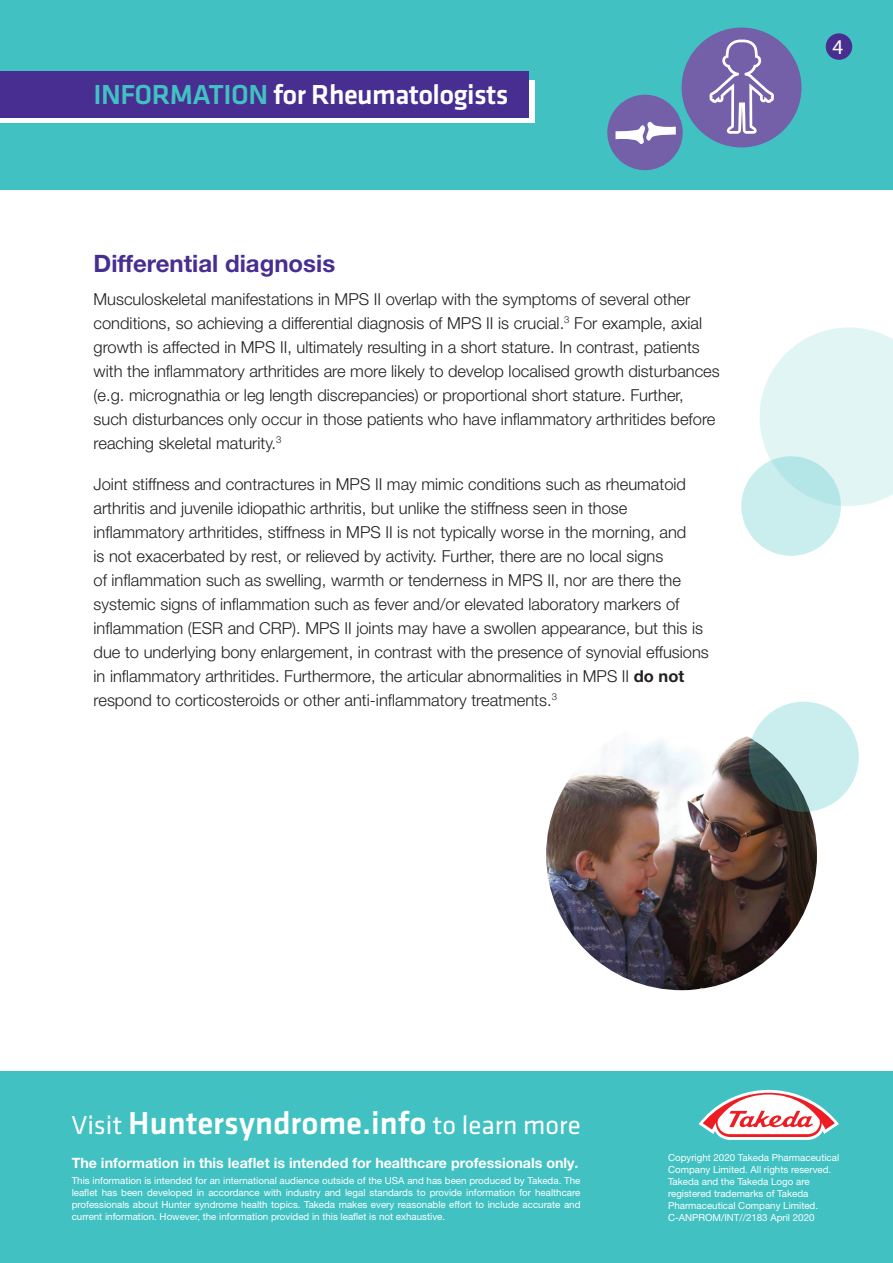
<style>
.page{position:relative;width:893px;height:1263px;background:#fff}
.page>*{position:absolute;margin:0;border:0;box-sizing:border-box;transform-origin:0 0}
.t1{font:500 33px "Klavika";color:#fff}
.t2{font:500 28.5px "Klavika";letter-spacing:-.02em;color:#fff}
.heading{font:700 24px "Helvetica Neue LT Pro";color:#482e91}
.t3{font:21px "Myriad Pro";color:#fff}
.Body_Copy{font:300 16.5px/24px "Helvetica Neue LT Pro";color:#231f20}
.t4{font:700 14.25px "Helvetica Neue LT Pro";color:#fff}
.t5{font:9.75px/12px "Helvetica Neue LT Pro";color:#fff;text-align:justify}
.s1{color:#41c1c2}
.s2{font-weight:700}
.s3{font-weight:400;font-size:27px}
</style>
<div class="page">
<div style="left:0;top:0;width:893px;height:190px;background:#41c1c2"></div>
<div style="left:826px;top:33px;width:26px;height:27px;background:#482e91;border-radius:50%"></div>
<div style="left:741px;top:456px;width:100px;height:100px;background:#caedee;border-radius:50%"></div>
<img style="left:546px;top:719px;width:271px;height:271px;border-radius:135px">
<svg style="left:759px;top:327px;width:134px;height:179px"></svg>
<svg style="left:749px;top:702px;width:110px;height:110px;background:#a6c7c8"></svg>
<div style="left:0;top:1071px;width:893px;height:192px;background:#41c1c2"></div>
<svg style="left:0;top:80px;width:535px;height:43px;background:#e1dced"></svg>
<div style="left:0;top:71px;width:528px;height:46px;background:#482e91"></div>
<div style="left:682px;top:28px;width:119px;height:119px;background:#7460a8;border-radius:50%"></div>
<div style="left:607px;top:95px;width:76px;height:75px;background:#7460a8;border-radius:50%"></div>
<svg style="left:615px;top:121px;width:61px;height:23px"></svg>
<svg style="left:709px;top:40px;width:65px;height:94px"></svg>
<svg style="left:699px;top:1090px;width:140px;height:50px"></svg>
<p class="t2" style="left:94px;top:79px;width:416px"><span class="s1">INFORMATION</span> for Rheumatologists</p>
<p class="heading" style="left:94px;top:249px;width:243px">Differential diagnosis</p>
<p class="Body_Copy" style="left:94px;top:287px;width:628px">Musculoskeletal manifestations in MPS II overlap with the symptoms of several other conditions, so achieving a differential diagnosis of MPS II is crucial.<sup>3</sup> For example, axial growth is affected in MPS II, ultimately resulting in a short stature. In contrast, patients with the inflammatory arthritides are more likely to develop localised growth disturbances (e.g. micrognathia or leg length discrepancies) or proportional short stature. Further, such disturbances only occur in those patients who have inflammatory arthritides before reaching skeletal maturity.<sup>3</sup></p>
<p class="Body_Copy" style="left:94px;top:472px;width:617px">Joint stiffness and contractures in MPS II may mimic conditions such as rheumatoid arthritis and juvenile idiopathic arthritis, but unlike the stiffness seen in those inflammatory arthritides, stiffness in MPS II is not typically worse in the morning, and<br>is not exacerbated by rest, or relieved by activity. Further, there are no local signs<br>of inflammation such as swelling, warmth or tenderness in MPS II, nor are there the systemic signs of inflammation such as fever and/or elevated laboratory markers of inflammation (ESR and CRP). MPS II joints may have a swollen appearance, but this is due to underlying bony enlargement, in contrast with the presence of synovial effusions in inflammatory arthritides. Furthermore, the articular abnormalities in MPS II <span class="s2">do not </span>respond to corticosteroids or other anti-inflammatory treatments.<sup>3</sup></p>
<p class="t3" style="left:832px;top:34px;width:12px">4</p>
<p class="t1" style="left:71px;top:1105px;width:511px"><span class="s3">Visit</span> Huntersyndrome.info <span class="s3">to learn more</span></p>
<p class="t4" style="left:72px;top:1154px;width:508px">The information in this leaflet is intended for healthcare professionals only.</p>
<p class="t5" style="left:72px;top:1175px;width:510px">This information is intended for an international audience outside of the USA and has been produced by Takeda. The leaflet has been developed in accordance with industry and legal standards to provide information for healthcare professionals about Hunter syndrome health topics. Takeda makes every reasonable effort to include accurate and current information. However, the information provided in this leaflet is not exhaustive.</p>
<p class="t5" style="left:668px;top:1151px;width:173px;text-align:left">Copyright 2020 Takeda Pharmaceutical Company Limited. All rights reserved.<br>Takeda and the Takeda Logo are registered trademarks of Takeda Pharmaceutical Company Limited.<br>C-ANPROM/INT//2183 April 2020</p>
</div>
